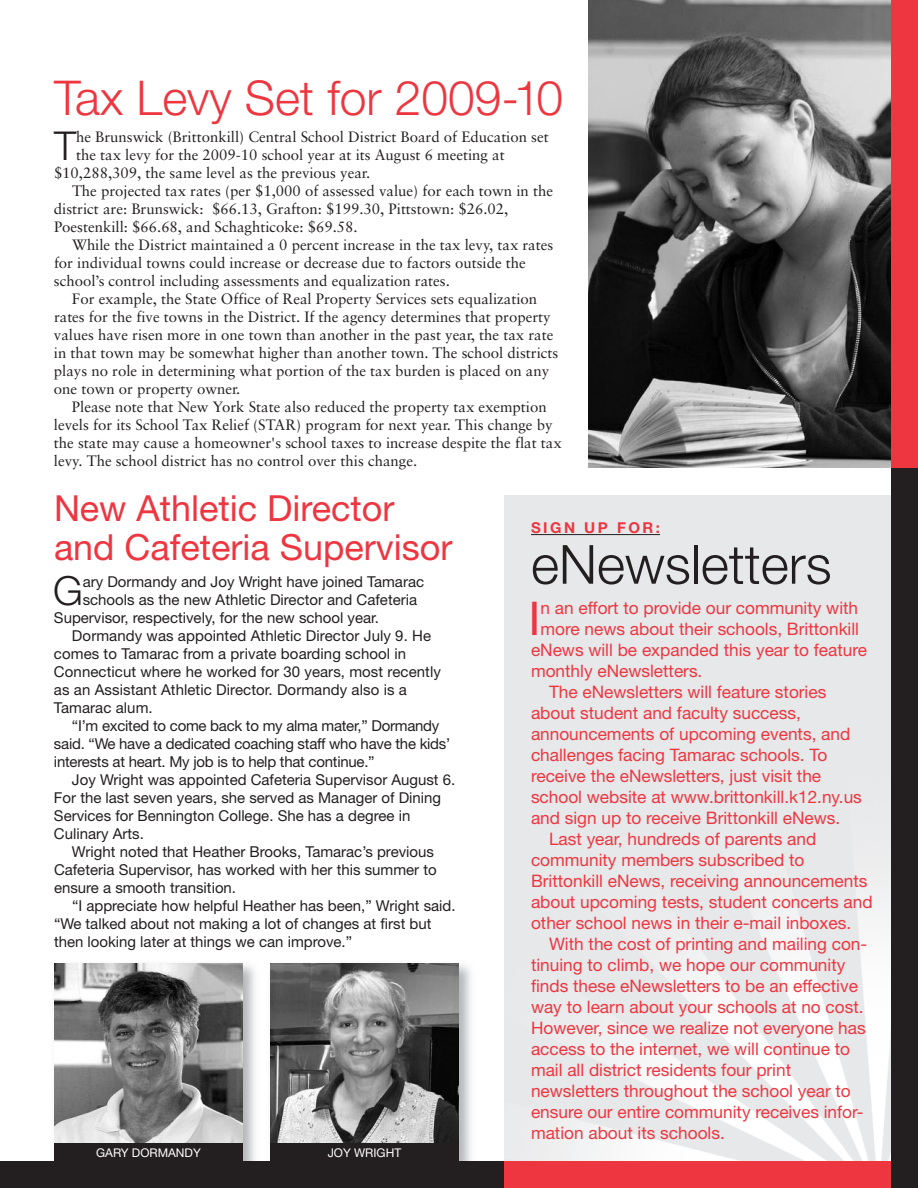
<style>
.page{position:relative;width:918px;height:1188px;background:#fff}
.page>*{position:absolute;margin:0;border:0;box-sizing:border-box;transform-origin:0 0}
.t1{font:300 54px "Helvetica Neue";color:#231f20}
.t2{font:300 48px "Helvetica Neue";color:#ee3640}
.t3{font:46.65px "Helvetica Neue";color:#ee3640}
.t4{font:300 40.2px "Helvetica Neue";color:#231f20}
.t5{font:300 39.9px "Helvetica Neue";color:#231f20}
.t6{font:36px/39px "Helvetica Neue";color:#ee3640}
.t7{font:17.25px "Helvetica Neue";color:#ee3640}
.t8{font:15px "Sabon";color:#231f20}
.t9{font:15px "Helvetica Neue";color:#231f20}
.t10{font:700 15px "Helvetica Neue";letter-spacing:.165em;color:#ee3640}
.t11{font:12px "Helvetica Neue";color:#fff}
</style>
<div class="page">
<div style="left:0;top:1161px;width:918px;height:27px;background:#231f20"></div>
<div style="left:891px;top:0;width:27px;height:1161px;background:#231f20"></div>
<div style="left:891px;top:0;width:27px;height:468px;background:#ee3640"></div>
<img style="left:270px;top:963px;width:189px;height:180px">
<div style="left:270px;top:1143px;width:189px;height:18px;background:#231f20"></div>
<img style="left:54px;top:963px;width:189px;height:180px">
<div style="left:54px;top:1143px;width:189px;height:18px;background:#231f20"></div>
<img style="left:588px;top:0;width:303px;height:468px">
<div style="left:504px;top:1161px;width:387px;height:27px;background:#ee3640"></div>
<div style="left:504px;top:495px;width:387px;height:666px;background:#e7e8e9"></div>
<img style="left:580px;top:903px;width:311px;height:258px">
<hr style="left:531px;top:534px;width:129px;height:1px;background:#231f20">
<h2 class="t2" style="left:54px;top:81px;width:511px">Tax Levy Set for 2009-10</h2>
<h3 class="t5" style="left:54px;top:132px;width:24px">T</h3>
<p class="t8" style="left:76px;top:131px;width:474px">he Brunswick (Brittonkill) Central School District Board of Education set</p>
<p class="t8" style="left:76px;top:149px;width:430px">the tax levy for the 2009-10 school year at its August 6 meeting at</p>
<p class="t8" style="left:54px;top:167px;width:318px">$10,288,309, the same level as the previous year.</p>
<p class="t8" style="left:72px;top:185px;width:483px">The projected tax rates (per $1,000 of assessed value) for each town in the</p>
<p class="t8" style="left:54px;top:203px;width:456px">district are: Brunswick: $66.13, Grafton: $199.30, Pittstown: $26.02,</p>
<p class="t8" style="left:54px;top:221px;width:305px">Poestenkill: $66.68, and Schaghticoke: $69.58.</p>
<p class="t8" style="left:72px;top:239px;width:483px">While the District maintained a 0 percent increase in the tax levy, tax rates</p>
<p class="t8" style="left:54px;top:257px;width:473px">for individual towns could increase or decrease due to factors outside the</p>
<p class="t8" style="left:54px;top:275px;width:397px">school’s control including assessments and equalization rates.</p>
<p class="t8" style="left:72px;top:293px;width:467px">For example, the State Office of Real Property Services sets equalization</p>
<p class="t8" style="left:54px;top:311px;width:498px">rates for the five towns in the District. If the agency determines that property</p>
<p class="t8" style="left:54px;top:329px;width:501px">values have risen more in one town than another in the past year, the tax rate</p>
<p class="t8" style="left:54px;top:347px;width:506px">in that town may be somewhat higher than another town. The school districts</p>
<p class="t8" style="left:54px;top:365px;width:497px">plays no role in determining what portion of the tax burden is placed on any</p>
<p class="t8" style="left:54px;top:383px;width:188px">one town or property owner.</p>
<p class="t8" style="left:72px;top:401px;width:476px">Please note that New York State also reduced the property tax exemption</p>
<p class="t8" style="left:54px;top:419px;width:500px">levels for its School Tax Relief (STAR) program for next year. This change by</p>
<p class="t8" style="left:54px;top:437px;width:509px">the state may cause a homeowner's school taxes to increase despite the flat tax</p>
<p class="t8" style="left:54px;top:455px;width:365px">levy. The school district has no control over this change.</p>
<h3 class="t6" style="left:54px;top:492px;width:400px">New Athletic Director and Cafeteria Supervisor</h3>
<h3 class="t4" style="left:53px;top:576px;width:31px">G</h3>
<p class="t9" style="left:83px;top:576px;width:343px">ary Dormandy and Joy Wright have joined Tamarac</p>
<p class="t9" style="left:83px;top:594px;width:336px">schools as the new Athletic Director and Cafeteria</p>
<p class="t9" style="left:54px;top:612px;width:327px">Supervisor, respectively, for the new school year.</p>
<p class="t9" style="left:72px;top:630px;width:361px">Dormandy was appointed Athletic Director July 9. He</p>
<p class="t9" style="left:54px;top:648px;width:354px">comes to Tamarac from a private boarding school in</p>
<p class="t9" style="left:54px;top:666px;width:388px">Connecticut where he worked for 30 years, most recently</p>
<p class="t9" style="left:54px;top:684px;width:354px">as an Assistant Athletic Director. Dormandy also is a</p>
<p class="t9" style="left:54px;top:702px;width:100px">Tamarac alum.</p>
<p class="t9" style="left:72px;top:720px;width:369px">“I’m excited to come back to my alma mater,” Dormandy</p>
<p class="t9" style="left:54px;top:738px;width:398px">said. “We have a dedicated coaching staff who have the kids’</p>
<p class="t9" style="left:54px;top:756px;width:322px">interests at heart. My job is to help that continue.”</p>
<p class="t9" style="left:72px;top:774px;width:385px">Joy Wright was appointed Cafeteria Supervisor August 6.</p>
<p class="t9" style="left:54px;top:792px;width:389px">For the last seven years, she served as Manager of Dining</p>
<p class="t9" style="left:54px;top:810px;width:358px">Services for Bennington College. She has a degree in</p>
<p class="t9" style="left:54px;top:828px;width:91px">Culinary Arts.</p>
<p class="t9" style="left:72px;top:846px;width:363px">Wright noted that Heather Brooks, Tamarac’s previous</p>
<p class="t9" style="left:54px;top:864px;width:384px">Cafeteria Supervisor, has worked with her this summer to</p>
<p class="t9" style="left:54px;top:882px;width:184px">ensure a smooth transition.</p>
<p class="t9" style="left:72px;top:900px;width:385px">“I appreciate how helpful Heather has been,” Wright said.</p>
<p class="t9" style="left:54px;top:918px;width:379px">“We talked about not making a lot of changes at first but</p>
<p class="t9" style="left:54px;top:936px;width:300px">then looking later at things we can improve.”</p>
<p class="t11" style="left:96px;top:1148px;width:106px">GARY DORMANDY</p>
<p class="t11" style="left:328px;top:1148px;width:75px">JOY WRIGHT</p>
<p class="t10" style="left:531px;top:522px;width:131px">SIGN UP FOR:</p>
<h1 class="t1" style="left:531px;top:545px;width:302px">eNewsletters</h1>
<h3 class="t3" style="left:529px;top:601px;width:14px">I</h3>
<p class="t7" style="left:541px;top:601px;width:319px">n an effort to provide our community with</p>
<p class="t7" style="left:541px;top:622px;width:320px">more news about their schools, Brittonkill</p>
<p class="t7" style="left:531px;top:643px;width:338px">eNews will be expanded this year to feature</p>
<p class="t7" style="left:531px;top:664px;width:173px">monthly eNewsletters.</p>
<p class="t7" style="left:549px;top:685px;width:279px">The eNewsletters will feature stories</p>
<p class="t7" style="left:531px;top:706px;width:271px">about student and faculty success,</p>
<p class="t7" style="left:531px;top:727px;width:321px">announcements of upcoming events, and</p>
<p class="t7" style="left:531px;top:748px;width:298px">challenges facing Tamarac schools. To</p>
<p class="t7" style="left:531px;top:769px;width:292px">receive the eNewsletters, just visit the</p>
<p class="t7" style="left:531px;top:790px;width:332px">school website at www.brittonkill.k12.ny.us</p>
<p class="t7" style="left:531px;top:811px;width:311px">and sign up to receive Brittonkill eNews.</p>
<p class="t7" style="left:549px;top:832px;width:269px">Last year, hundreds of parents and</p>
<p class="t7" style="left:531px;top:853px;width:275px">community members subscribed to</p>
<p class="t7" style="left:531px;top:874px;width:338px">Brittonkill eNews, receiving announcements</p>
<p class="t7" style="left:531px;top:895px;width:343px">about upcoming tests, student concerts and</p>
<p class="t7" style="left:531px;top:916px;width:322px">other school news in their e-mail inboxes.</p>
<p class="t7" style="left:549px;top:937px;width:320px">With the cost of printing and mailing con-</p>
<p class="t7" style="left:531px;top:958px;width:316px">tinuing to climb, we hope our community</p>
<p class="t7" style="left:531px;top:979px;width:328px">finds these eNewsletters to be an effective</p>
<p class="t7" style="left:531px;top:1000px;width:334px">way to learn about your schools at no cost.</p>
<p class="t7" style="left:531px;top:1021px;width:336px">However, since we realize not everyone has</p>
<p class="t7" style="left:531px;top:1042px;width:321px">access to the internet, we will continue to</p>
<p class="t7" style="left:531px;top:1063px;width:262px">mail all district residents four print</p>
<p class="t7" style="left:531px;top:1084px;width:321px">newsletters throughout the school year to</p>
<p class="t7" style="left:531px;top:1105px;width:334px">ensure our entire community receives infor-</p>
<p class="t7" style="left:531px;top:1126px;width:195px">mation about its schools.</p>
</div>
